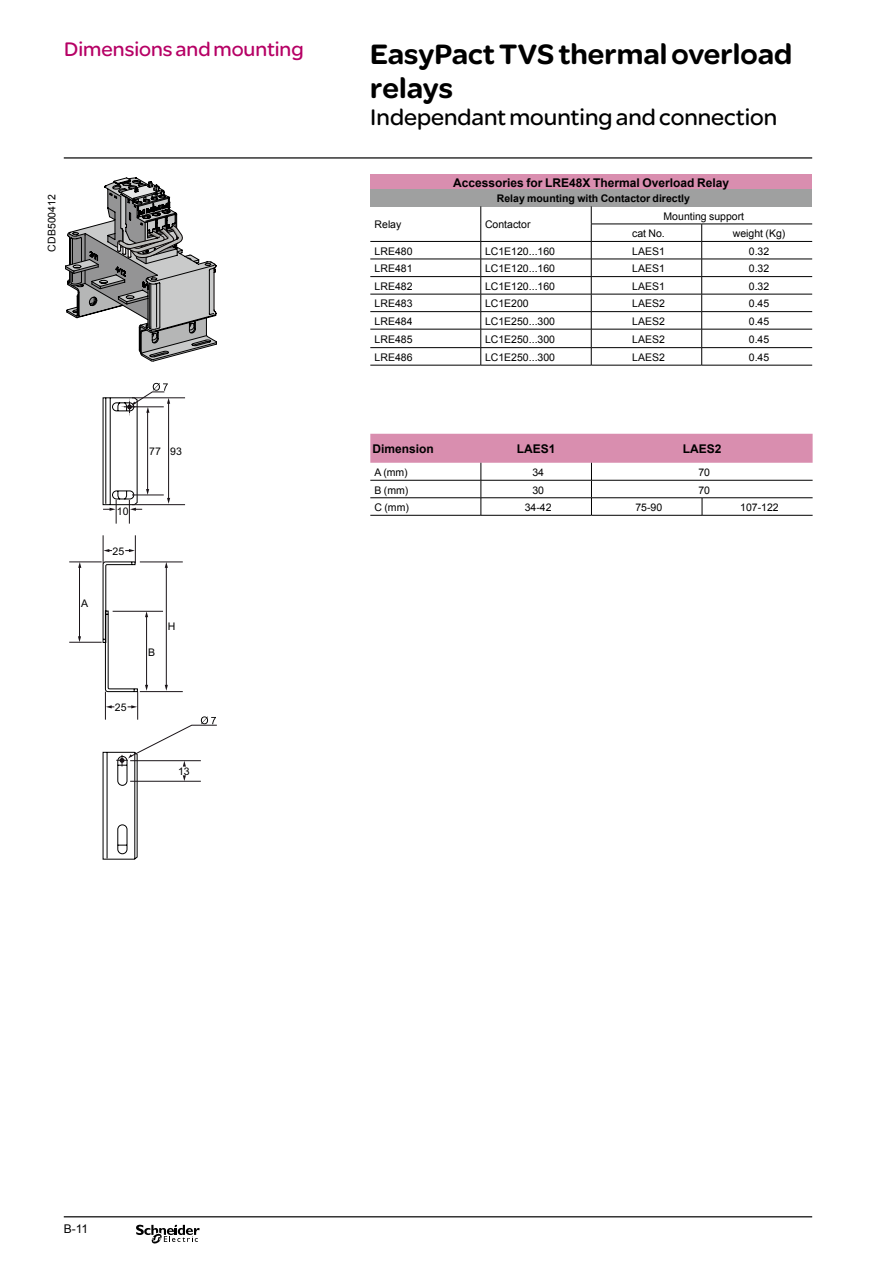
<style>
.page{position:relative;width:893px;height:1263px;background:#fff}
.page>*{position:absolute;margin:0;border:0;box-sizing:border-box;transform-origin:0 0}
.t1{font:900 30px/34.5px "SE Optimist";color:#000}
.t2{font:24px "SE Optimist";color:#000}
.t3{font:21px "SE Optimist";color:#b60065}
.t4{font:700 12px "Arial";color:#000}
.t5{font:12px "Arial";color:#000}
.t6{font:10.5px/17.5px "Arial";color:#000}
.t7{font:700 10.5px "Arial";color:#000}
</style>
<div class="page">
<hr style="left:64px;top:157px;width:748px;height:2px;background:#000">
<hr style="left:64px;top:1216px;width:748px;height:1px;background:#000">
<svg style="left:136px;top:1224px;width:64px;height:20px"></svg>
<hr style="left:370px;top:515px;width:111px;height:1px;background:#000">
<hr style="left:481px;top:515px;width:110px;height:1px;background:#000">
<svg style="left:370px;top:434px;width:443px;height:81px"></svg>
<hr style="left:591px;top:515px;width:111px;height:1px;background:#000">
<hr style="left:702px;top:515px;width:111px;height:1px;background:#000">
<div style="left:370px;top:174px;width:442px;height:15px;background:#d98eaf"></div>
<div style="left:370px;top:189px;width:442px;height:17px;background:#9fa0a0"></div>
<hr style="left:370px;top:241px;width:111px;height:1px;background:#000">
<hr style="left:481px;top:241px;width:110px;height:1px;background:#000">
<hr style="left:370px;top:259px;width:111px;height:1px;background:#000">
<hr style="left:481px;top:259px;width:110px;height:1px;background:#000">
<hr style="left:370px;top:276px;width:111px;height:1px;background:#000">
<hr style="left:481px;top:276px;width:110px;height:1px;background:#000">
<hr style="left:370px;top:294px;width:111px;height:1px;background:#000">
<hr style="left:481px;top:294px;width:110px;height:1px;background:#000">
<hr style="left:370px;top:311px;width:111px;height:1px;background:#000">
<hr style="left:481px;top:311px;width:110px;height:1px;background:#000">
<hr style="left:370px;top:329px;width:111px;height:1px;background:#000">
<hr style="left:481px;top:329px;width:110px;height:1px;background:#000">
<hr style="left:370px;top:347px;width:111px;height:1px;background:#000">
<hr style="left:481px;top:347px;width:110px;height:1px;background:#000">
<hr style="left:370px;top:365px;width:111px;height:1px;background:#000">
<hr style="left:481px;top:365px;width:110px;height:1px;background:#000">
<hr style="left:591px;top:224px;width:111px;height:1px;background:#000">
<hr style="left:702px;top:224px;width:110px;height:1px;background:#000">
<hr style="left:591px;top:241px;width:111px;height:1px;background:#000">
<hr style="left:702px;top:241px;width:110px;height:1px;background:#000">
<hr style="left:591px;top:259px;width:111px;height:1px;background:#000">
<hr style="left:702px;top:259px;width:110px;height:1px;background:#000">
<hr style="left:591px;top:276px;width:111px;height:1px;background:#000">
<hr style="left:702px;top:276px;width:110px;height:1px;background:#000">
<hr style="left:591px;top:294px;width:111px;height:1px;background:#000">
<hr style="left:702px;top:294px;width:110px;height:1px;background:#000">
<hr style="left:591px;top:311px;width:111px;height:1px;background:#000">
<hr style="left:702px;top:311px;width:110px;height:1px;background:#000">
<hr style="left:591px;top:329px;width:111px;height:1px;background:#000">
<hr style="left:702px;top:329px;width:110px;height:1px;background:#000">
<svg style="left:480px;top:206px;width:1px;height:159px"></svg>
<hr style="left:591px;top:347px;width:111px;height:1px;background:#000">
<svg style="left:591px;top:206px;width:1px;height:159px"></svg>
<hr style="left:702px;top:347px;width:110px;height:1px;background:#000">
<svg style="left:701px;top:224px;width:1px;height:141px"></svg>
<hr style="left:591px;top:365px;width:111px;height:1px;background:#000">
<hr style="left:702px;top:365px;width:110px;height:1px;background:#000">
<hr style="left:79px;top:566px;width:1px;height:71px;background:#1a1418">
<hr style="left:69px;top:561px;width:33px;height:1px;background:#1a1418">
<hr style="left:69px;top:642px;width:33px;height:1px;background:#1a1418">
<svg style="left:78px;top:562px;width:3px;height:6px"></svg>
<svg style="left:78px;top:636px;width:3px;height:6px"></svg>
<svg style="left:102px;top:383px;width:115px;height:476px"></svg>
<svg style="left:65px;top:178px;width:152px;height:183px"></svg>
<h3 class="t3" style="left:64px;top:35px;width:241px">Dimensions and mounting</h3>
<h1 class="t1" style="left:370px;top:35px;width:423px">EasyPact TVS thermal overload relays</h1>
<h2 class="t2" style="left:370px;top:101px;width:408px">Independant mounting and connection</h2>
<p class="t6" style="left:43px;top:251px;width:59px;rotate:-90deg">CDB500412</p>
<p class="t4" style="left:453px;top:175px;width:278px">Accessories for LRE48X Thermal Overload Relay</p>
<p class="t7" style="left:497px;top:192px;width:195px">Relay mounting with Contactor directly</p>
<p class="t6" style="left:375px;top:216px;width:28px">Relay</p>
<p class="t6" style="left:485px;top:216px;width:47px">Contactor</p>
<p class="t6" style="left:632px;top:207px;width:113px;text-indent:31px">Mounting support cat No.</p>
<p class="t6" style="left:733px;top:225px;width:54px">weight (Kg)</p>
<p class="t6" style="left:375px;top:242px;width:39px">LRE480</p>
<p class="t6" style="left:485px;top:242px;width:72px">LC1E120...160</p>
<p class="t6" style="left:632px;top:242px;width:34px">LAES1</p>
<p class="t6" style="left:749px;top:242px;width:22px">0.32</p>
<p class="t6" style="left:375px;top:260px;width:39px">LRE481</p>
<p class="t6" style="left:485px;top:260px;width:72px">LC1E120...160</p>
<p class="t6" style="left:632px;top:260px;width:34px">LAES1</p>
<p class="t6" style="left:749px;top:260px;width:22px">0.32</p>
<p class="t6" style="left:375px;top:277px;width:39px">LRE482</p>
<p class="t6" style="left:485px;top:277px;width:72px">LC1E120...160</p>
<p class="t6" style="left:632px;top:277px;width:34px">LAES1</p>
<p class="t6" style="left:749px;top:277px;width:22px">0.32</p>
<p class="t6" style="left:375px;top:295px;width:39px">LRE483</p>
<p class="t6" style="left:485px;top:295px;width:45px">LC1E200</p>
<p class="t6" style="left:632px;top:295px;width:34px">LAES2</p>
<p class="t6" style="left:749px;top:295px;width:22px">0.45</p>
<p class="t6" style="left:375px;top:313px;width:39px">LRE484</p>
<p class="t6" style="left:485px;top:313px;width:72px">LC1E250...300</p>
<p class="t6" style="left:632px;top:313px;width:34px">LAES2</p>
<p class="t6" style="left:749px;top:313px;width:22px">0.45</p>
<p class="t6" style="left:375px;top:331px;width:39px">LRE485</p>
<p class="t6" style="left:485px;top:331px;width:72px">LC1E250...300</p>
<p class="t6" style="left:632px;top:331px;width:34px">LAES2</p>
<p class="t6" style="left:749px;top:331px;width:22px">0.45</p>
<p class="t6" style="left:375px;top:349px;width:39px">LRE486</p>
<p class="t6" style="left:485px;top:349px;width:72px">LC1E250...300</p>
<p class="t6" style="left:632px;top:349px;width:34px">LAES2</p>
<p class="t6" style="left:749px;top:349px;width:22px">0.45</p>
<p class="t6" style="left:81px;top:595px;width:9px">A</p>
<p class="t6" style="left:117px;top:503px;width:13px">10</p>
<p class="t6" style="left:113px;top:542px;width:13px">25</p>
<p class="t6" style="left:149px;top:443px;width:34px">77 93</p>
<p class="t6" style="left:115px;top:699px;width:13px">25</p>
<p class="t6" style="left:148px;top:643px;width:9px">B</p>
<p class="t6" style="left:168px;top:618px;width:9px">H</p>
<p class="t6" style="left:178px;top:762px;width:13px">13</p>
<p class="t4" style="left:372px;top:441px;width:63px">Dimension</p>
<p class="t4" style="left:517px;top:441px;width:40px">LAES1</p>
<p class="t4" style="left:683px;top:441px;width:40px">LAES2</p>
<p class="t6" style="left:375px;top:464px;width:35px">A (mm)</p>
<p class="t6" style="left:532px;top:464px;width:13px">34</p>
<p class="t6" style="left:698px;top:464px;width:13px">70</p>
<p class="t6" style="left:375px;top:481px;width:35px">B (mm)</p>
<p class="t6" style="left:532px;top:481px;width:13px">30</p>
<p class="t6" style="left:698px;top:481px;width:13px">70</p>
<p class="t6" style="left:375px;top:499px;width:36px">C (mm)</p>
<p class="t6" style="left:525px;top:499px;width:28px">34-42</p>
<p class="t6" style="left:635px;top:499px;width:28px">75-90</p>
<p class="t6" style="left:740px;top:499px;width:40px">107-122</p>
<p class="t5" style="left:64px;top:1221px;width:26px">B-11</p>
</div>
